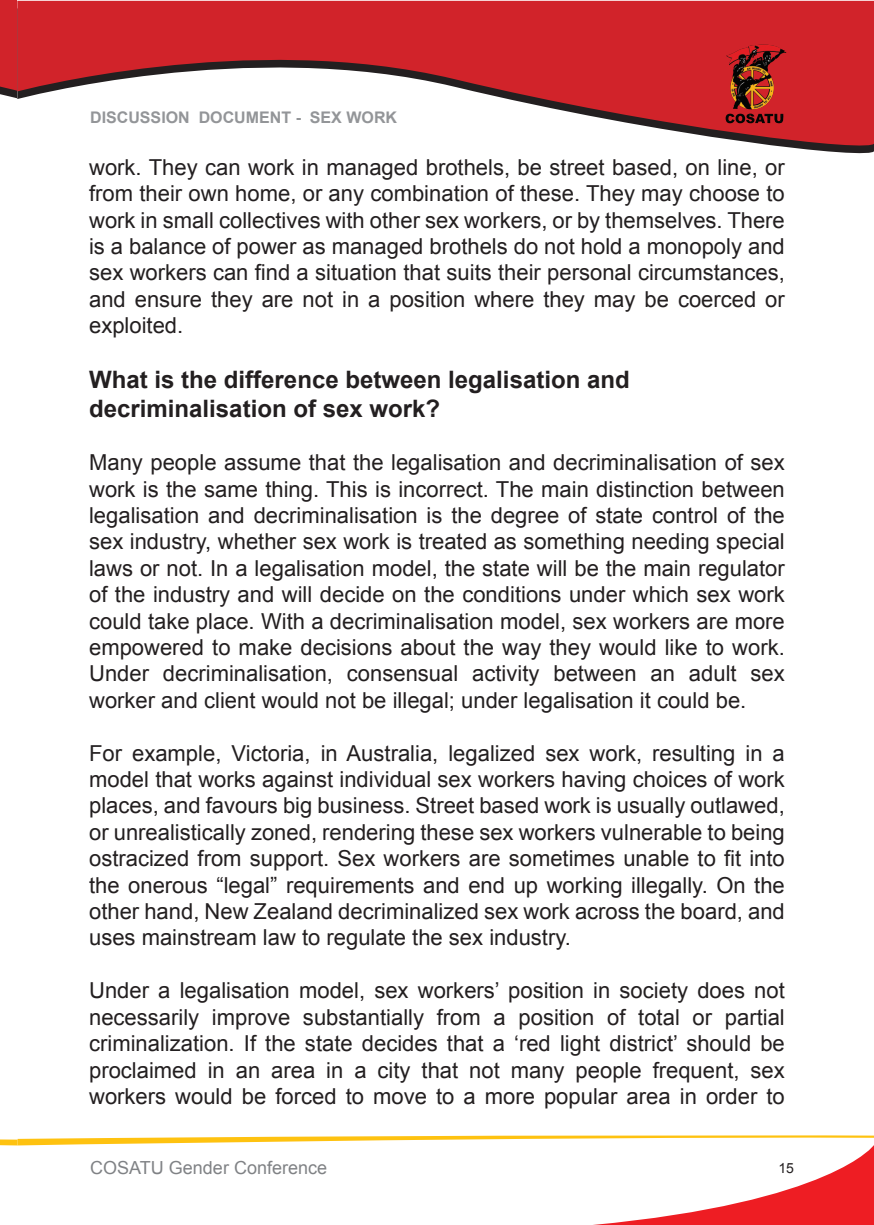
<style>
.page{position:relative;width:874px;height:1225px;background:#fff}
.page>*{position:absolute;margin:0;border:0;box-sizing:border-box;transform-origin:0 0}
.t1{font:700 24px/28.8px "Arial";color:#231f20}
.t2{font:22px/26.4px "Arial";color:#231f20;text-align:justify}
.t3{font:18px "Arial";color:#808285}
.t4{font:700 16px "Arial";color:#939598}
.t5{font:14px "Arial";color:#231f20}
</style>
<div class="page">
<svg style="left:0;top:1135px;width:873px;height:90px"></svg>
<svg style="left:0;top:0;width:17px;height:99px;background:#c4282f"></svg>
<svg style="left:17px;top:1px;width:856px;height:153px;fill:#d1232a"></svg>
<img style="left:725px;top:45px;width:60px;height:65px">
<p class="t4" style="left:90px;top:107px;width:308px">DISCUSSION DOCUMENT - SEX WORK</p>
<p class="t2" style="left:89px;top:154px;width:697px">work. They can work in managed brothels, be street based, on line, or from their own home, or any combination of these. They may choose to work in small collectives with other sex workers, or by themselves. There is a balance of power as managed brothels do not hold a monopoly and sex workers can find a situation that suits their personal circumstances, and ensure they are not in a position where they may be coerced or exploited.</p>
<p class="t1" style="left:89px;top:366px;width:542px">What is the difference between legalisation and decriminalisation of sex work?</p>
<p class="t2" style="left:89px;top:449px;width:697px">Many people assume that the legalisation and decriminalisation of sex work is the same thing. This is incorrect. The main distinction between legalisation and decriminalisation is the degree of state control of the sex industry, whether sex work is treated as something needing special laws or not. In a legalisation model, the state will be the main regulator of the industry and will decide on the conditions under which sex work could take place. With a decriminalisation model, sex workers are more empowered to make decisions about the way they would like to work.<br>Under decriminalisation, consensual activity between an adult sex worker and client would not be illegal; under legalisation it could be.</p>
<p class="t2" style="left:89px;top:740px;width:697px">For example, Victoria, in Australia, legalized sex work, resulting in a model that works against individual sex workers having choices of work places, and favours big business. Street based work is usually outlawed, or unrealistically zoned, rendering these sex workers vulnerable to being ostracized from support. Sex workers are sometimes unable to fit into the onerous “legal” requirements and end up working illegally. On the other hand, New Zealand decriminalized sex work across the board, and uses mainstream law to regulate the sex industry.</p>
<p class="t2" style="left:89px;top:977px;width:697px">Under a legalisation model, sex workers’ position in society does not necessarily improve substantially from a position of total or partial criminalization. If the state decides that a ‘red light district’ should be proclaimed in an area in a city that not many people frequent, sex workers would be forced to move to a more popular area in order to</p>
<p class="t3" style="left:90px;top:1156px;width:238px">COSATU Gender Conference</p>
<p class="t5" style="left:778px;top:1158px;width:17px">15</p>
</div>
